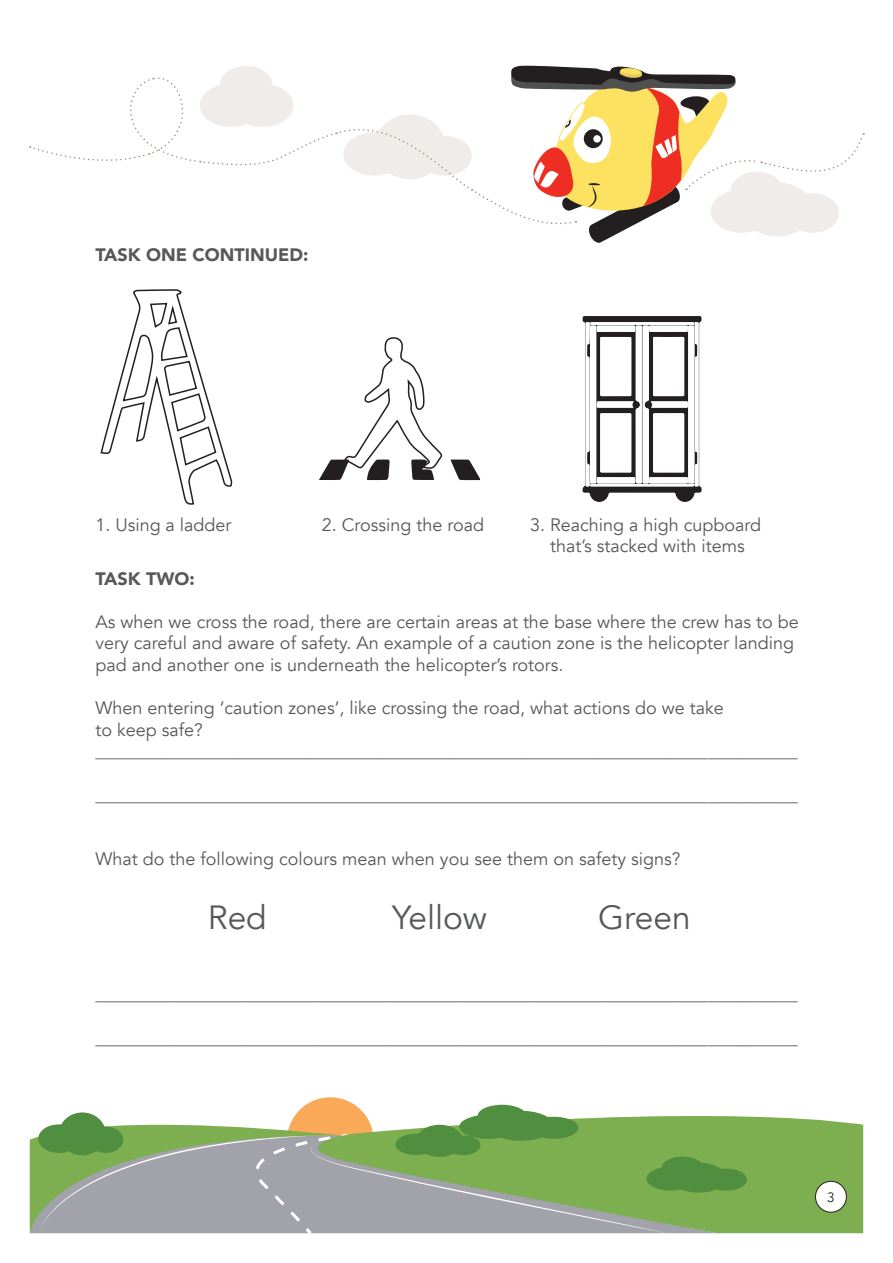
<style>
.page{position:relative;width:893px;height:1263px;background:#fff}
.page>*{position:absolute;margin:0;border:0;box-sizing:border-box;transform-origin:0 0}
.abc_list{font:33.45px "Avenir";color:#57585a}
.Normal_para{font:18px/21.6px "Avenir";color:#57585a}
.abc_list-2{font:18px "Avenir";color:#57585a}
.abc_list-3{font:900 18px "Avenir";color:#57585a}
.t1{font:13.5px "Avenir";color:#231f20}
</style>
<div class="page">
<svg style="left:306px;top:1100px;width:557px;height:133px;fill:#7dae4f"></svg>
<svg style="left:30px;top:1105px;width:717px;height:129px;background:#9ab087"></svg>
<svg style="left:30px;top:65px;width:834px;height:178px"></svg>
<div style="left:815px;top:1181px;width:31px;height:31px;background:#fff;border-radius:50%"></div>
<div style="left:815px;top:1181px;width:32px;height:31px;border:1px solid #231f20;border-radius:50%"></div>
<svg style="left:100px;top:289px;width:133px;height:216px"></svg>
<svg style="left:450px;top:459px;width:30px;height:21px"></svg>
<svg style="left:319px;top:337px;width:124px;height:143px"></svg>
<svg style="left:582px;top:316px;width:120px;height:186px"></svg>
<p class="abc_list-3" style="left:96px;top:239px;width:214px">TASK ONE CONTINUED:</p>
<p class="Normal_para" style="left:96px;top:514px;width:137px">1. Using a ladder</p>
<p class="Normal_para" style="left:322px;top:514px;width:164px">2. Crossing the road</p>
<p class="Normal_para" style="left:530px;top:514px;width:233px;text-align:center">3. Reaching a high cupboard that’s stacked with items</p>
<p class="abc_list-3" style="left:96px;top:563px;width:101px">TASK TWO:</p>
<p class="Normal_para" style="left:96px;top:611px;width:705px">As when we cross the road, there are certain areas at the base where the crew has to be very careful and aware of safety. An example of a caution zone is the helicopter landing pad and another one is underneath the helicopter’s rotors.</p>
<p class="Normal_para" style="left:96px;top:697px;width:630px">When entering ‘caution zones’, like crossing the road, what actions do we take to keep safe?</p>
<p class="abc_list-2" style="left:96px;top:740px;width:703px">______________________________________________________________________________</p>
<p class="abc_list-2" style="left:96px;top:784px;width:703px">______________________________________________________________________________</p>
<p class="Normal_para" style="left:96px;top:849px;width:586px">What do the following colours mean when you see them on safety signs?</p>
<p class="abc_list" style="left:208px;top:897px;width:60px">Red</p>
<p class="abc_list" style="left:392px;top:897px;width:96px">Yellow</p>
<p class="abc_list" style="left:598px;top:897px;width:94px">Green</p>
<p class="abc_list-2" style="left:96px;top:983px;width:703px">______________________________________________________________________________</p>
<p class="abc_list-2" style="left:96px;top:1026px;width:703px">______________________________________________________________________________</p>
<p class="t1" style="left:827px;top:1189px;width:9px">3</p>
</div>
